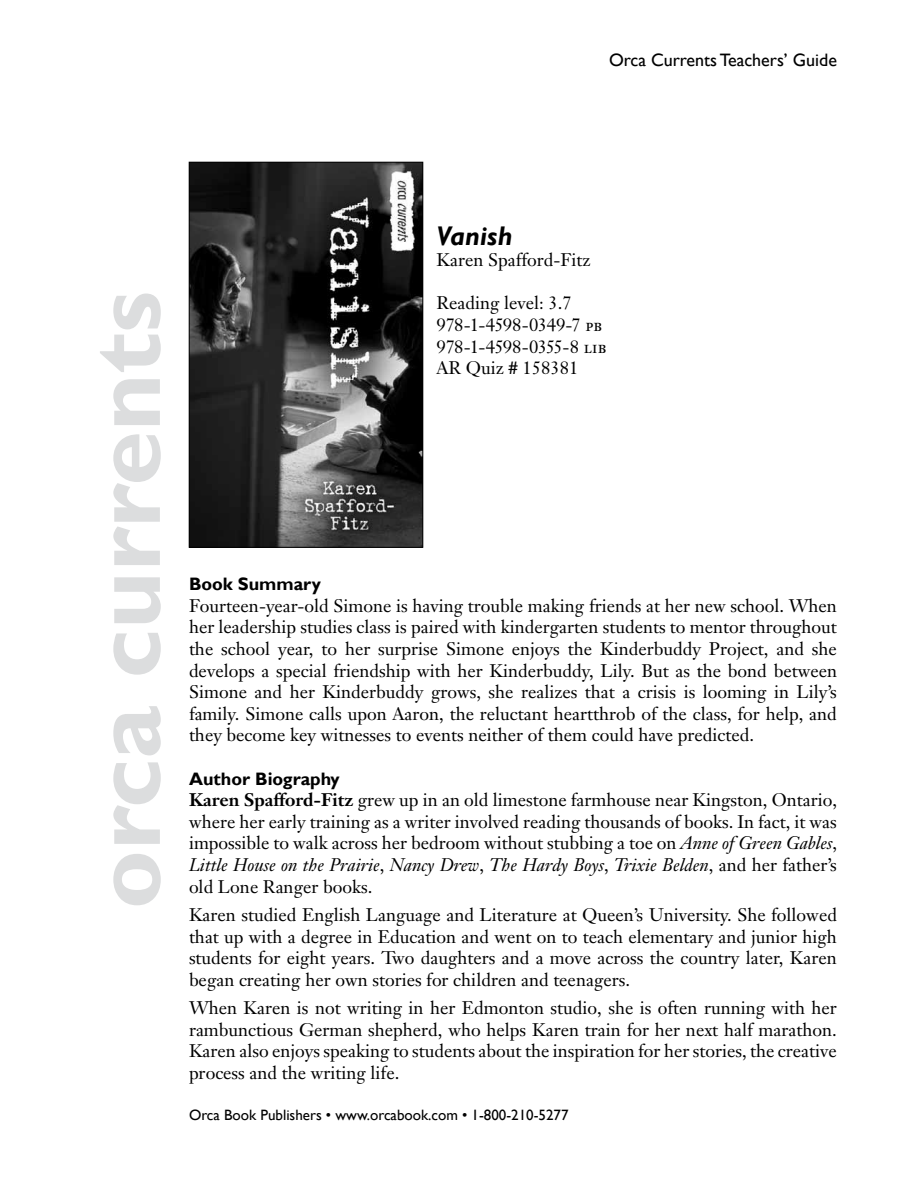
<style>
.page{position:relative;width:918px;height:1188px;background:#fff}
.page>*{position:absolute;margin:0;border:0;box-sizing:border-box;transform-origin:0 0}
.t1{font:700 99px "Gill Sans";color:#dcddde}
.t2{font:italic 700 27px "Gill Sans";color:#000}
.t3{font:18px/21.6px "Janson Text";color:#000;text-align:justify}
.t4{font:18px "Gill Sans";color:#000}
.t5{font:700 18px "Gill Sans";color:#000}
.t6{font:15px "Gill Sans";color:#000}
.s1{font-family:"Janson Text Roman SC"}
.s2{font-weight:700}
.s3{font-style:italic}
</style>
<div class="page">
<img style="left:191px;top:164px;width:230px;height:382px">
<div style="left:189px;top:162px;width:234px;height:386px;border:1px solid #000"></div>
<p class="t4" style="left:609px;top:50px;width:229px">Orca Currents Teachers’ Guide</p>
<h1 class="t1" style="left:67px;top:909px;width:620px;rotate:-90deg">orca currents</h1>
<h2 class="t2" style="left:437px;top:220px;width:78px">Vanish</h2>
<p class="t3" style="left:437px;top:249px;width:155px">Karen Spafford-Fitz</p>
<p class="t3" style="left:437px;top:292px;width:172px;text-align:left">Reading level: 3.7<br>978-1-4598-0349-7 <span class="s1">pb<br></span>978-1-4598-0355-8 <span class="s1">lib<br></span>AR Quiz # 158381</p>
<p class="t5" style="left:189px;top:573px;width:134px">Book Summary</p>
<p class="t3" style="left:189px;top:595px;width:650px">Fourteen-year-old Simone is having trouble making friends at her new school. When her leadership studies class is paired with kindergarten students to mentor throughout the school year, to her surprise Simone enjoys the Kinderbuddy Project, and she develops a special friendship with her Kinderbuddy, Lily. But as the bond between Simone and her Kinderbuddy grows, she realizes that a crisis is looming in Lily’s family. Simone calls upon Aaron, the reluctant heartthrob of the class, for help, and they become key witnesses to events neither of them could have predicted.</p>
<p class="t5" style="left:189px;top:768px;width:152px">Author Biography</p>
<p class="t3" style="left:189px;top:789px;width:650px"><span class="s2">Karen Spafford-Fitz</span> grew up in an old limestone farmhouse near Kingston, Ontario, where her early training as a writer involved reading thousands of books. In fact, it was impossible to walk across her bedroom without stubbing a toe on <span class="s3">Anne of Green Gables</span>, <span class="s3">Little House on the Prairie</span>, <span class="s3">Nancy Drew</span>, <span class="s3">The Hardy Boys</span>, <span class="s3">Trixie Belden</span>, and her father’s old Lone Ranger books.</p>
<p class="t3" style="left:189px;top:904px;width:650px">Karen studied English Language and Literature at Queen’s University. She followed that up with a degree in Education and went on to teach elementary and junior high students for eight years. Two daughters and a move across the country later, Karen began creating her own stories for children and teenagers.</p>
<p class="t3" style="left:189px;top:997px;width:650px">When Karen is not writing in her Edmonton studio, she is often running with her rambunctious German shepherd, who helps Karen train for her next half marathon.<br>Karen also enjoys speaking to students about the inspiration for her stories, the creative process and the writing life.</p>
<p class="t6" style="left:189px;top:1106px;width:381px">Orca Book Publishers • www.orcabook.com • 1-800-210-5277</p>
</div>
